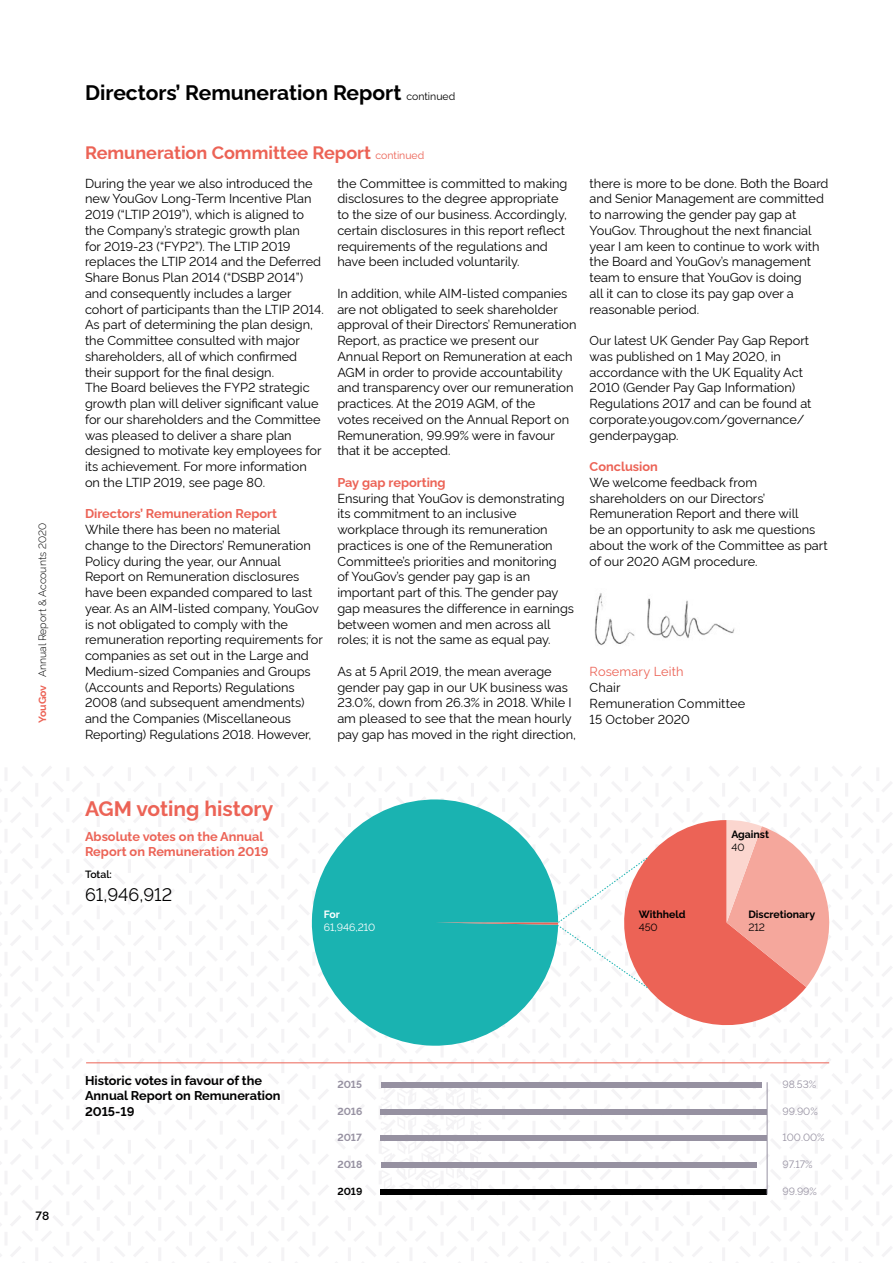
<style>
.page{position:relative;width:893px;height:1263px;background:#fff}
.page>*{position:absolute;margin:0;border:0;box-sizing:border-box;transform-origin:0 0}
.t1{font:700 21px "Rawline";color:#000}
.t2{font:700 21px "Rawline";color:#ec6356}
.t3{font:700 18px "Rawline";color:#ec6356}
.t4{font:18px "Rawline";color:#000}
.t5{font:12.75px/15.8px "Rawline";color:#000}
.t6{font:700 12.75px/15.8px "Rawline";color:#ec6356}
.t7{font:700 12.75px/15.8px "Rawline";color:#000}
.t8{font:12.75px "Rawline";letter-spacing:.01em;color:#ec6356}
.t9{font:600 12px "Rawline";color:#000}
.t10{font:300 10.5px "Rawline";color:#000}
.t11{font:700 10.5px "Rawline";color:#000}
.t12{font:10.5px "Rawline";color:#fff}
.t13{font:10.5px "Rawline";color:#000}
.t14{font:600 10.5px "Rawline";letter-spacing:-.005em;color:#000}
.t15{font:700 10.5px "Rawline";color:#fff}
.t16{font:10.35px "Rawline";color:#9691a1}
.t17{font:700 10.35px "Rawline";color:#9691a1}
.t18{font:700 10.35px "Rawline";color:#000}
.s1{font-weight:700;color:#ec6356}
.s2{font-weight:400;font-size:10.5px}
</style>
<div class="page">
<img style="left:594px;top:593px;width:141px;height:52px">
<svg style="left:0;top:766px;width:892px;height:497px"></svg>
<p class="t10" style="left:34px;top:723px;width:202px;rotate:-90deg"><span class="s1">YouGov</span> Annual Report &amp; Accounts 2020</p>
<h1 class="t1" style="left:85px;top:76px;width:372px">Directors’ Remuneration Report <span class="s2">continued</span></h1>
<h2 class="t3" style="left:85px;top:139px;width:341px">Remuneration Committee Report <span class="s2">continued</span></h2>
<p class="t5" style="left:85px;top:174px;width:240px">During the year we also introduced the new YouGov Long-Term Incentive Plan 2019 (“LTIP 2019”), which is aligned to the Company’s strategic growth plan<br>for 2019-23 (“FYP2”). The LTIP 2019 replaces the LTIP 2014 and the Deferred Share Bonus Plan 2014 (“DSBP 2014”) and consequently includes a larger cohort of participants than the LTIP 2014.<br>As part of determining the plan design, the Committee consulted with major shareholders, all of which confirmed their support for the final design.<br>The Board believes the FYP2 strategic growth plan will deliver significant value for our shareholders and the Committee was pleased to deliver a share plan designed to motivate key employees for its achievement. For more information on the LTIP 2019, see page 80.</p>
<p class="t6" style="left:85px;top:505px;width:194px">Directors’ Remuneration Report</p>
<p class="t5" style="left:85px;top:520px;width:239px">While there has been no material change to the Directors’ Remuneration Policy during the year, our Annual Report on Remuneration disclosures have been expanded compared to last year. As an AIM-listed company, YouGov is not obligated to comply with the remuneration reporting requirements for companies as set out in the Large and Medium-sized Companies and Groups (Accounts and Reports) Regulations 2008 (and subsequent amendments) and the Companies (Miscellaneous Reporting) Regulations 2018. However,</p>
<p class="t5" style="left:337px;top:174px;width:232px">the Committee is committed to making disclosures to the degree appropriate to the size of our business. Accordingly, certain disclosures in this report reflect requirements of the regulations and have been included voluntarily.</p>
<p class="t5" style="left:337px;top:284px;width:241px">In addition, while AIM-listed companies are not obligated to seek shareholder approval of their Directors’ Remuneration Report, as practice we present our Annual Report on Remuneration at each AGM in order to provide accountability and transparency over our remuneration practices. At the 2019 AGM, of the<br>votes received on the Annual Report on Remuneration, 99.99% were in favour that it be accepted.</p>
<p class="t6" style="left:337px;top:473px;width:110px">Pay gap reporting</p>
<p class="t5" style="left:337px;top:489px;width:238px">Ensuring that YouGov is demonstrating its commitment to an inclusive workplace through its remuneration practices is one of the Remuneration Committee’s priorities and monitoring<br>of YouGov’s gender pay gap is an important part of this. The gender pay gap measures the difference in earnings between women and men across all roles; it is not the same as equal pay.</p>
<p class="t5" style="left:337px;top:662px;width:240px">As at 5 April 2019, the mean average gender pay gap in our UK business was 23.0%, down from 26.3% in 2018. While I am pleased to see that the mean hourly pay gap has moved in the right direction,</p>
<p class="t5" style="left:590px;top:174px;width:240px">there is more to be done. Both the Board and Senior Management are committed to narrowing the gender pay gap at YouGov. Throughout the next financial year I am keen to continue to work with the Board and YouGov’s management team to ensure that YouGov is doing<br>all it can to close its pay gap over a reasonable period.</p>
<p class="t5" style="left:590px;top:331px;width:223px">Our latest UK Gender Pay Gap Report was published on 1 May 2020, in accordance with the UK Equality Act<br>2010 (Gender Pay Gap Information)<br>Regulations 2017 and can be found at corporate.yougov.com/governance/ genderpaygap.</p>
<p class="t6" style="left:590px;top:458px;width:70px">Conclusion</p>
<p class="t5" style="left:590px;top:473px;width:239px">We welcome feedback from shareholders on our Directors’<br>Remuneration Report and there will<br>be an opportunity to ask me questions about the work of the Committee as part of our 2020 AGM procedure.</p>
<p class="t8" style="left:590px;top:662px;width:95px">Rosemary Leith</p>
<p class="t5" style="left:590px;top:678px;width:157px">Chair<br>Remuneration Committee<br>15 October 2020</p>
<h1 class="t2" style="left:85px;top:792px;width:190px">AGM voting history</h1>
<p class="t6" style="left:85px;top:827px;width:185px">Absolute votes on the Annual<br>Report on Remuneration 2019</p>
<p class="t14" style="left:85px;top:866px;width:28px">Total:</p>
<h2 class="t4" style="left:85px;top:880px;width:89px">61,946,912</h2>
<p class="t15" style="left:324px;top:906px;width:18px">For</p>
<p class="t12" style="left:324px;top:918px;width:53px">61,946,210</p>
<p class="t11" style="left:639px;top:906px;width:48px">Withheld</p>
<p class="t13" style="left:639px;top:918px;width:20px">450</p>
<p class="t11" style="left:731px;top:826px;width:39px">Against</p>
<p class="t13" style="left:731px;top:839px;width:15px">40</p>
<p class="t11" style="left:748px;top:906px;width:68px">Discretionary</p>
<p class="t13" style="left:748px;top:918px;width:18px">212</p>
<p class="t9" style="left:36px;top:1207px;width:15px">78</p>
<p class="t7" style="left:85px;top:1071px;width:197px">Historic votes in favour of the<br>Annual Report on Remuneration<br>2015-19</p>
<p class="t17" style="left:337px;top:1076px;width:26px">2015</p>
<p class="t17" style="left:337px;top:1103px;width:27px">2016</p>
<p class="t17" style="left:337px;top:1129px;width:26px">2017</p>
<p class="t17" style="left:337px;top:1156px;width:26px">2018</p>
<p class="t18" style="left:337px;top:1183px;width:27px">2019</p>
<p class="t16" style="left:782px;top:1076px;width:35px">98.53%</p>
<p class="t16" style="left:782px;top:1103px;width:37px">99.90%</p>
<p class="t16" style="left:782px;top:1129px;width:44px">100.00%</p>
<p class="t16" style="left:782px;top:1156px;width:32px">97.17%</p>
<p class="t16" style="left:782px;top:1183px;width:36px">99.99%</p>
</div>
